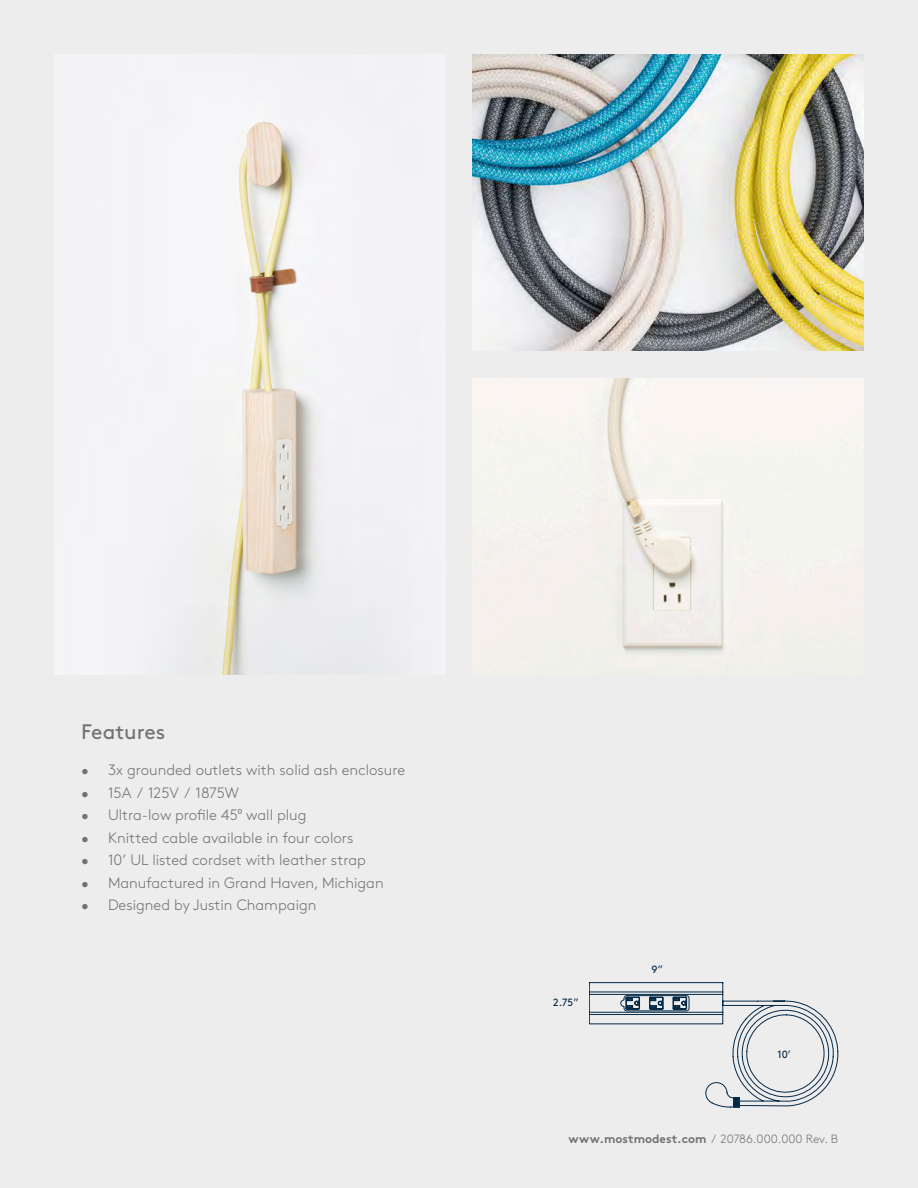
<style>
.page{position:relative;width:918px;height:1188px;background:#eeedee}
.page>*{position:absolute;margin:0;border:0;box-sizing:border-box;transform-origin:0 0}
.t1{font:21px "Brown";color:#717271}
.t2{font:300 15px "Brown";color:#717271}
.t3{font:300 12px "Brown";color:#717271}
.t4{font:10.5px "Brown";color:#052a47}
.s1{font-family:"Trade Gothic LT Std";font-weight:400}
.s2{font-weight:700}
</style>
<div class="page">
<svg style="left:589px;top:982px;width:249px;height:125px"></svg>
<img style="left:472px;top:378px;width:392px;height:276px">
<img style="left:172px;top:88px;width:172px;height:587px">
<img style="left:472px;top:54px;width:392px;height:297px">
<h1 class="t1" style="left:81px;top:716px;width:86px">Features</h1>
<p class="t2" style="left:81px;top:759px;width:326px">• 3x grounded outlets with solid ash enclosure</p>
<p class="t2" style="left:81px;top:782px;width:160px">• 15A / 125V / 1875W</p>
<p class="t2" style="left:81px;top:804px;width:227px">• Ultra-low profile 45<span class="s1">o</span> wall plug</p>
<p class="t2" style="left:81px;top:827px;width:274px">• Knitted cable available in four colors</p>
<p class="t2" style="left:81px;top:849px;width:286px">• 10’ UL listed cordset with leather strap</p>
<p class="t2" style="left:81px;top:872px;width:304px">• Manufactured in Grand Haven, Michigan</p>
<p class="t2" style="left:81px;top:894px;width:237px">• Designed by Justin Champaign</p>
<p class="t4" style="left:553px;top:995px;width:27px">2.75”</p>
<p class="t4" style="left:652px;top:962px;width:13px">9”</p>
<p class="t4" style="left:778px;top:1046px;width:15px">10’</p>
<p class="t3" style="left:568px;top:1130px;width:271px"><span class="s2">www.mostmodest.com</span> / 20786.000.000 Rev. B</p>
</div>
